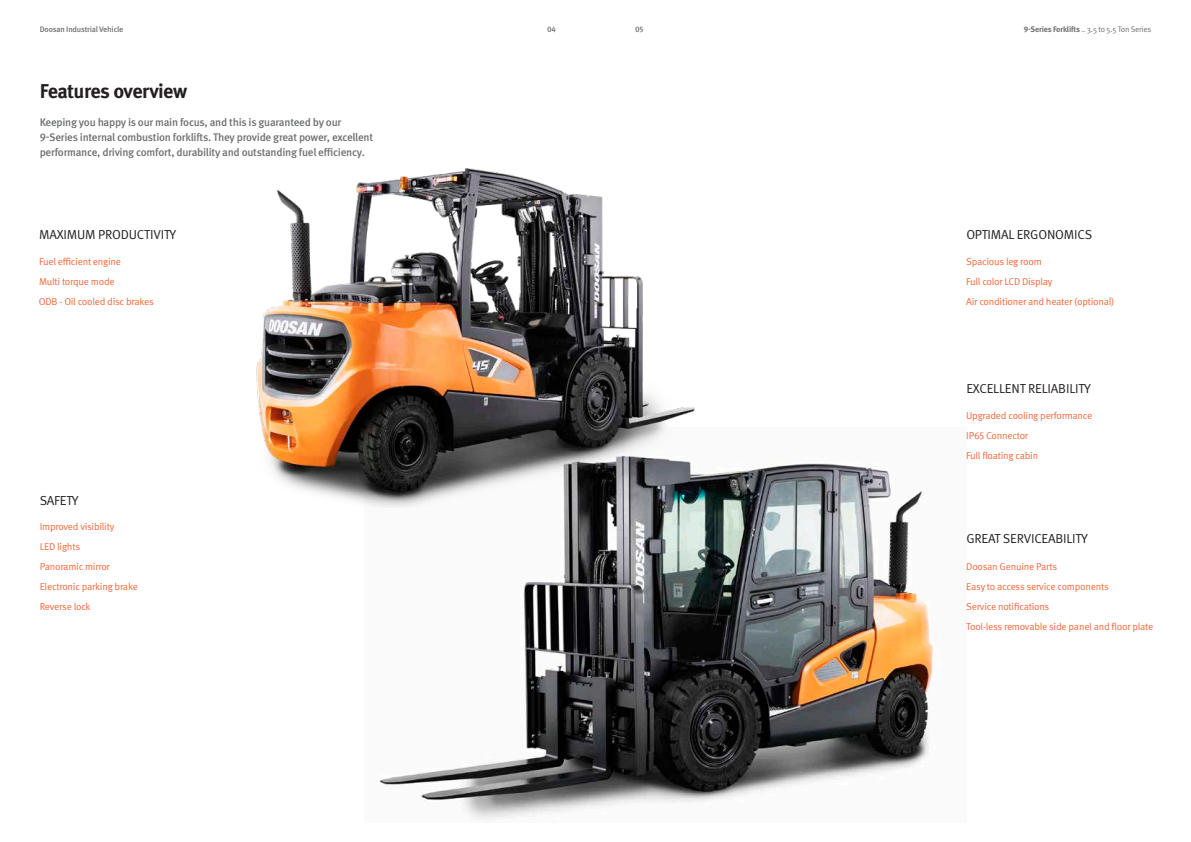
<style>
.page{position:relative;width:1191px;height:842px;background:#fff}
.page>*{position:absolute;margin:0;border:0;box-sizing:border-box;transform-origin:0 0}
.t1{font:700 20px "Meta Pro";letter-spacing:-.03em;color:#231f20}
.t2{font:13px "Meta Pro";letter-spacing:-.015em;color:#231f20}
.t3{font:500 11px/15px "Meta Pro";letter-spacing:-.025em;color:#6d6f71}
.t4{font:10px/20px "Meta Pro";letter-spacing:-.025em;color:#f26639}
.t5{font:10px "Meta Pro";letter-spacing:-.03em;color:#f26638}
.t6{font:8px "Meta Pro";letter-spacing:-.025em;color:#6d6f71}
.t7{font:500 8px "Meta Pro";letter-spacing:-.025em;color:#6d6f71}
.s1{font-weight:700}
</style>
<div class="page">
<img style="left:379px;top:462px;width:562px;height:357px">
<img style="left:256px;top:168px;width:455px;height:340px">
<p class="t7" style="left:40px;top:24px;width:85px">Doosan Industrial Vehicle</p>
<p class="t7" style="left:547px;top:24px;width:10px">04</p>
<p class="t7" style="left:635px;top:24px;width:10px">05</p>
<p class="t6" style="left:1023px;top:24px;width:129px"><span class="s1">9-Series Forklifts</span> _ 3.5 to 5.5 Ton Series</p>
<h1 class="t1" style="left:40px;top:78px;width:149px">Features overview</h1>
<p class="t3" style="left:40px;top:115px;width:335px">Keeping you happy is our main focus, and this is guaranteed by our<br>9-Series internal combustion forklifts. They provide great power, excellent performance, driving comfort, durability and outstanding fuel efficiency.</p>
<h2 class="t2" style="left:39px;top:226px;width:139px">MAXIMUM PRODUCTIVITY</h2>
<p class="t4" style="left:39px;top:252px;width:83px">Fuel efficient engine<br>Multi torque mode</p>
<p class="t5" style="left:39px;top:295px;width:116px">ODB - Oil cooled disc brakes</p>
<h2 class="t2" style="left:966px;top:226px;width:127px">OPTIMAL ERGONOMICS</h2>
<p class="t4" style="left:966px;top:252px;width:150px">Spacious leg room<br>Full color LCD Display<br>Air conditioner and heater (optional)</p>
<h2 class="t2" style="left:966px;top:380px;width:126px">EXCELLENT RELIABILITY</h2>
<p class="t4" style="left:966px;top:406px;width:127px">Upgraded cooling performance<br>IP65 Connector<br>Full floating cabin</p>
<h2 class="t2" style="left:40px;top:492px;width:40px">SAFETY</h2>
<p class="t4" style="left:40px;top:516px;width:100px">Improved visibility<br>LED lights<br>Panoramic mirror<br>Electronic parking brake<br>Reverse lock</p>
<h2 class="t2" style="left:966px;top:531px;width:123px">GREAT SERVICEABILITY</h2>
<p class="t4" style="left:966px;top:556px;width:188px">Doosan Genuine Parts<br>Easy to access service components<br>Service notifications<br>Tool-less removable side panel and floor plate</p>
</div>
